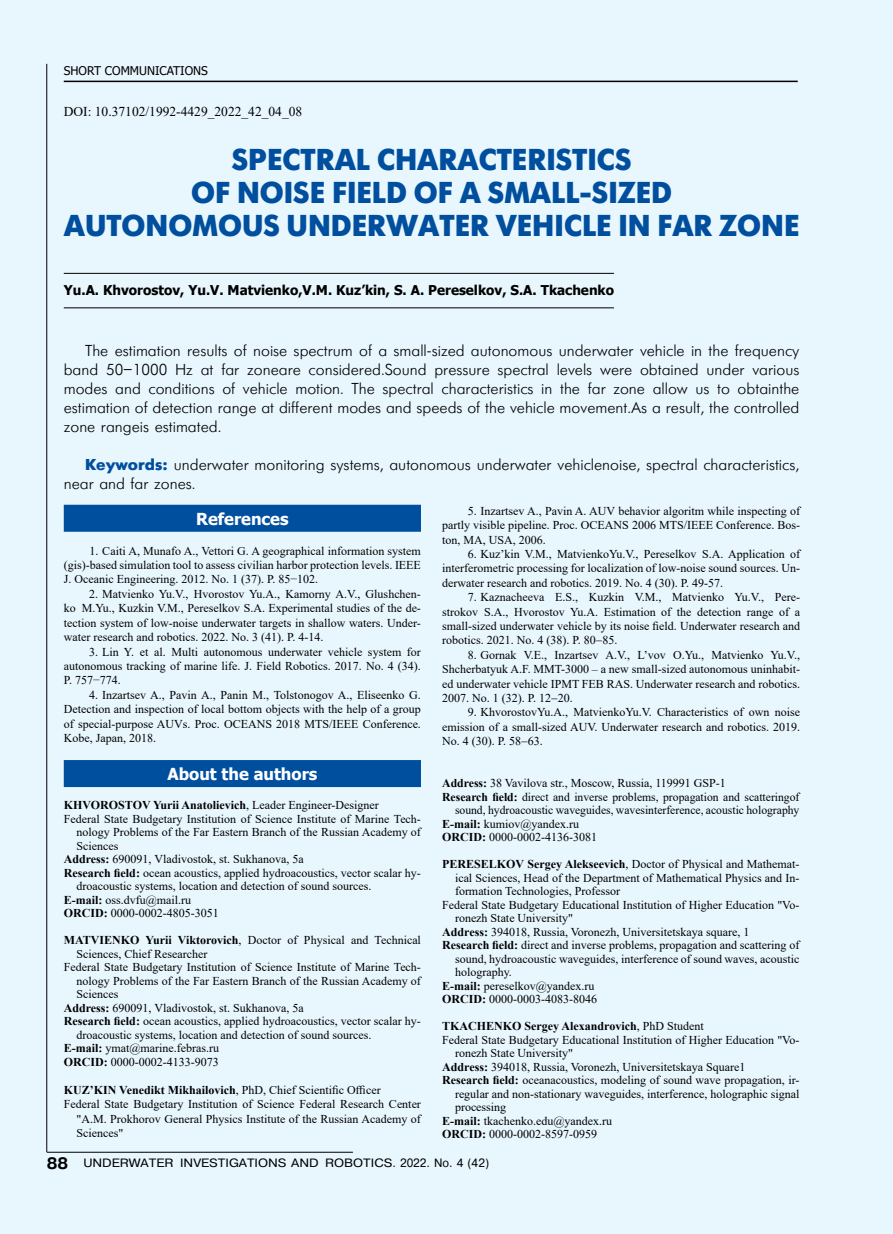
<style>
.page{position:relative;width:893px;height:1234px;background:#fff}
.page>*{position:absolute;margin:0;border:0;box-sizing:border-box;transform-origin:0 0}
.t1{font:700 30px/33px "Futuris C";color:#004f9f;text-align:center}
.t2{font:700 16.5px "Tahoma";color:#fff}
.t3{font:15.75px/18.9px "Futuris Cyrillic";color:#000;text-align:justify}
.t4{font:700 13.5px "Tahoma";color:#000}
.t5{font:13.5px "Times New Roman";color:#000}
.t6{font:12px/14.4px "Times New Roman";color:#000;text-align:justify}
.t7{font:700 12px "Times New Roman";color:#000}
.t8{font:12px "Pragmatica Cyrillic";color:#000;scale:1.1 1}
.t9{font:12px "Tahoma";color:#000}
.s1{font-family:"Futuris";font-weight:700;color:#004f9f}
.s2{font-weight:400}
.s3{font-weight:700}
.s4{font-family:"Pragmatica CTT";font-weight:700;font-size:16.5px}
</style>
<div class="page">
<div style="left:0;top:0;width:892px;height:1232px;background:#e8f6fe"></div>
<hr style="left:47px;top:1151px;width:306px;height:1px;background:#000">
<hr style="left:64px;top:81px;width:734px;height:1px;background:#000">
<hr style="left:47px;top:64px;width:1px;height:1087px;background:#000">
<hr style="left:64px;top:273px;width:550px;height:1px;background:#000">
<hr style="left:64px;top:307px;width:550px;height:1px;background:#000">
<div style="left:64px;top:504px;width:357px;height:27px;background:#004f9f"></div>
<div style="left:64px;top:759px;width:357px;height:27px;background:#004f9f"></div>
<p class="t9" style="left:64px;top:62px;width:146px">SHORT COMMUNICATIONS</p>
<p class="t5" style="left:64px;top:102px;width:240px">DOI: 10.37102/1992-4429_2022_42_04_08</p>
<h1 class="t1" style="left:64px;top:144px;width:737px">SPECTRAL CHARACTERISTICS<br>OF NOISE FIELD OF A SMALL-SIZED<br>AUTONOMOUS UNDERWATER VEHICLE IN FAR ZONE</h1>
<p class="t4" style="left:64px;top:280px;width:552px">Yu.A. Khvorostov, Yu.V. Matvienko,V.M. Kuz’kin, S. A. Pereselkov, S.A. Tkachenko</p>
<p class="t3" style="left:64px;top:342px;width:737px;text-indent:21px">The estimation results of noise spectrum of a small-sized autonomous underwater vehicle in the frequency band 50–1000 Hz at far zoneare considered.Sound pressure spectral levels were obtained under various modes and conditions of vehicle motion. The spectral characteristics in the far zone allow us to obtainthe estimation of detection range at different modes and speeds of the vehicle movement.As a result, the controlled zone rangeis estimated.</p>
<h3 class="t3" style="left:64px;top:455px;width:737px;text-indent:21px"><span class="s1">Keywords:</span> underwater monitoring systems, autonomous underwater vehiclenoise, spectral characteristics, near and far zones.</h3>
<h2 class="t2" style="left:196px;top:507px;width:94px">References</h2>
<p class="t6" style="left:64px;top:543px;width:359px;text-indent:26px">1. Caiti A, Munafo A., Vettori G. A geographical information system (gis)-based simulation tool to assess civilian harbor protection levels. IEEE J. Oceanic Engineering. 2012. No. 1 (37). P. 85−102.</p>
<p class="t6" style="left:64px;top:586px;width:359px;text-indent:26px">2. Matvienko Yu.V., Hvorostov Yu.A., Kamorny A.V., Glushchen&shy;ko M.Yu., Kuzkin V.M., Pereselkov S.A. Experimental studies of the de&shy;tection system of low-noise underwater targets in shallow waters. Under&shy;water research and robotics. 2022. No. 3 (41). P. 4-14.</p>
<p class="t6" style="left:64px;top:643px;width:359px;text-indent:26px">3. Lin Y. et al. Multi autonomous underwater vehicle system for autonomous tracking of marine life. J. Field Robotics. 2017. No. 4 (34).<br>P. 757−774.</p>
<p class="t6" style="left:64px;top:687px;width:359px;text-indent:26px">4. Inzartsev A., Pavin A., Panin M., Tolstonogov A., Eliseenko G.<br>Detection and inspection of local bottom objects with the help of a group of special-purpose AUVs. Proc. OCEANS 2018 MTS/IEEE Conference.<br>Kobe, Japan, 2018.</p>
<h2 class="t2" style="left:167px;top:762px;width:151px">About the authors</h2>
<p class="t7" style="left:64px;top:796px;width:317px">KHVOROSTOV Yurii Anatolievich<span class="s2">, Leader Engineer-Designer</span></p>
<p class="t6" style="left:64px;top:810px;width:359px">Federal State Budgetary Institution of Science Institute of Marine Tech-</p>
<p class="t6" style="left:77px;top:824px;width:346px">nology Problems of the Far Eastern Branch of the Russian Academy of</p>
<p class="t6" style="left:77px;top:837px;width:43px">Sciences</p>
<p class="t6" style="left:64px;top:851px;width:241px"><span class="s3">Address:</span> 690091, Vladivostok, st. Sukhanova, 5a</p>
<p class="t6" style="left:64px;top:864px;width:359px"><span class="s3">Research field:</span> ocean acoustics, applied hydroacoustics, vector scalar hy-</p>
<p class="t6" style="left:77px;top:878px;width:296px">droacoustic systems, location and detection of sound sources.</p>
<p class="t6" style="left:64px;top:891px;width:129px"><span class="s3">E-mail:</span> oss.dvfu@mail.ru</p>
<p class="t6" style="left:64px;top:905px;width:156px"><span class="s3">ORCID:</span> 0000-0002-4805-3051</p>
<p class="t6" style="left:64px;top:932px;width:359px"><span class="s3">MATVIENKO Yurii Viktorovich</span>, Doctor of Physical and Technical</p>
<p class="t6" style="left:77px;top:945px;width:132px">Sciences, Chief Researcher</p>
<p class="t6" style="left:64px;top:959px;width:359px">Federal State Budgetary Institution of Science Institute of Marine Tech-</p>
<p class="t6" style="left:77px;top:972px;width:346px">nology Problems of the Far Eastern Branch of the Russian Academy of</p>
<p class="t6" style="left:77px;top:986px;width:43px">Sciences</p>
<p class="t6" style="left:64px;top:999px;width:241px"><span class="s3">Address:</span> 690091, Vladivostok, st. Sukhanova, 5a</p>
<p class="t6" style="left:64px;top:1013px;width:359px"><span class="s3">Research field:</span> ocean acoustics, applied hydroacoustics, vector scalar hy-</p>
<p class="t6" style="left:77px;top:1026px;width:296px">droacoustic systems, location and detection of sound sources.</p>
<p class="t6" style="left:64px;top:1040px;width:157px"><span class="s3">E-mail:</span> ymat@marine.febras.ru</p>
<p class="t6" style="left:64px;top:1053px;width:156px"><span class="s3">ORCID:</span> 0000-0002-4133-9073</p>
<p class="t7" style="left:64px;top:1080px;width:318px">KUZ’KIN Venedikt Mikhailovich<span class="s2">, PhD, Chief Scientific Officer</span></p>
<p class="t6" style="left:64px;top:1096px;width:359px">Federal State Budgetary Institution of Science Federal Research Center</p>
<p class="t6" style="left:77px;top:1110px;width:346px">"A.M. Prokhorov General Physics Institute of the Russian Academy of</p>
<p class="t6" style="left:77px;top:1124px;width:48px">Sciences"</p>
<p class="t6" style="left:442px;top:503px;width:359px;text-indent:26px">5. Inzartsev A., Pavin A. AUV behavior algoritm while inspecting of partly visible pipeline. Proc. OCEANS 2006 MTS/IEEE Conference. Bos&shy;ton, MA, USA, 2006.</p>
<p class="t6" style="left:442px;top:546px;width:359px;text-indent:26px">6. Kuz’kin V.M., MatvienkoYu.V., Pereselkov S.A. Application of interferometric processing for localization of low-noise sound sources. Un&shy;derwater research and robotics. 2019. No. 4 (30). P. 49-57.</p>
<p class="t6" style="left:442px;top:589px;width:359px;text-indent:26px">7. Kaznacheeva E.S., Kuzkin V.M., Matvienko Yu.V., Pere&shy;strokov S.A., Hvorostov Yu.A. Estimation of the detection range of a small-sized underwater vehicle by its noise field. Underwater research and robotics. 2021. No. 4 (38). P. 80−85.</p>
<p class="t6" style="left:442px;top:647px;width:359px;text-indent:26px">8. Gornak V.E., Inzartsev A.V., L’vov O.Yu., Matvienko Yu.V., Shcherbatyuk A.F. MMT-3000 – a new small-sized autonomous uninhabit&shy;ed underwater vehicle IPMT FEB RAS. Underwater research and robotics.<br>2007. No. 1 (32). P. 12−20.</p>
<p class="t6" style="left:442px;top:704px;width:359px;text-indent:26px">9. KhvorostovYu.A., MatvienkoYu.V. Characteristics of own noise emission of a small-sized AUV. Underwater research and robotics. 2019.<br>No. 4 (30). P. 58−63.</p>
<p class="t6" style="left:442px;top:775px;width:285px"><span class="s3">Address:</span> 38 Vavilova str., Moscow, Russia, 119991 GSP-1</p>
<p class="t6" style="left:442px;top:788px;width:359px"><span class="s3">Research field:</span> direct and inverse problems, propagation and scatteringof</p>
<p class="t6" style="left:455px;top:802px;width:346px">sound, hydroacoustic waveguides, wavesinterference, acoustic holography</p>
<p class="t6" style="left:442px;top:815px;width:139px"><span class="s3">E-mail:</span> kumiov@yandex.ru</p>
<p class="t6" style="left:442px;top:829px;width:156px"><span class="s3">ORCID:</span> 0000-0002-4136-3081</p>
<p class="t6" style="left:442px;top:856px;width:359px"><span class="s3">PERESELKOV Sergey Alekseevich</span>, Doctor of Physical and Mathemat-</p>
<p class="t6" style="left:455px;top:869px;width:346px">ical Sciences, Head of the Department of Mathematical Physics and In-</p>
<p class="t6" style="left:455px;top:883px;width:167px">formation Technologies, Professor</p>
<p class="t6" style="left:442px;top:896px;width:359px">Federal State Budgetary Educational Institution of Higher Education "Vo-</p>
<p class="t6" style="left:455px;top:910px;width:120px">ronezh State University"</p>
<p class="t6" style="left:442px;top:923px;width:309px"><span class="s3">Address:</span> 394018, Russia, Voronezh, Universitetskaya square, 1</p>
<p class="t6" style="left:442px;top:937px;width:359px"><span class="s3">Research field:</span> direct and inverse problems, propagation and scattering of</p>
<p class="t6" style="left:455px;top:950px;width:346px">sound, hydroacoustic waveguides, interference of sound waves, acoustic</p>
<p class="t6" style="left:455px;top:964px;width:58px">holography.</p>
<p class="t6" style="left:442px;top:977px;width:154px"><span class="s3">E-mail:</span> pereselkov@yandex.ru</p>
<p class="t6" style="left:442px;top:991px;width:156px"><span class="s3">ORCID:</span> 0000-0003-4083-8046</p>
<p class="t7" style="left:442px;top:1017px;width:263px">TKACHENKO Sergey Alexandrovich<span class="s2">, PhD Student</span></p>
<p class="t6" style="left:442px;top:1031px;width:359px">Federal State Budgetary Educational Institution of Higher Education "Vo-</p>
<p class="t6" style="left:455px;top:1045px;width:120px">ronezh State University"</p>
<p class="t6" style="left:442px;top:1058px;width:305px"><span class="s3">Address:</span> 394018, Russia, Voronezh, Universitetskaya Square1</p>
<p class="t6" style="left:442px;top:1072px;width:359px"><span class="s3">Research field:</span> oceanacoustics, modeling of sound wave propagation, ir-</p>
<p class="t6" style="left:455px;top:1085px;width:346px">regular and non-stationary waveguides, interference, holographic signal</p>
<p class="t6" style="left:455px;top:1099px;width:53px">processing</p>
<p class="t6" style="left:442px;top:1112px;width:172px"><span class="s3">E-mail:</span> tkachenko.edu@yandex.ru</p>
<p class="t6" style="left:442px;top:1126px;width:156px"><span class="s3">ORCID:</span> 0000-0002-8597-0959</p>
<p class="t8" style="left:47px;top:1156px;width:404px"><span class="s4">88</span> UNDERWATER INVESTIGATIONS AND ROBOTICS. 2022. No. 4 (42)</p>
</div>
